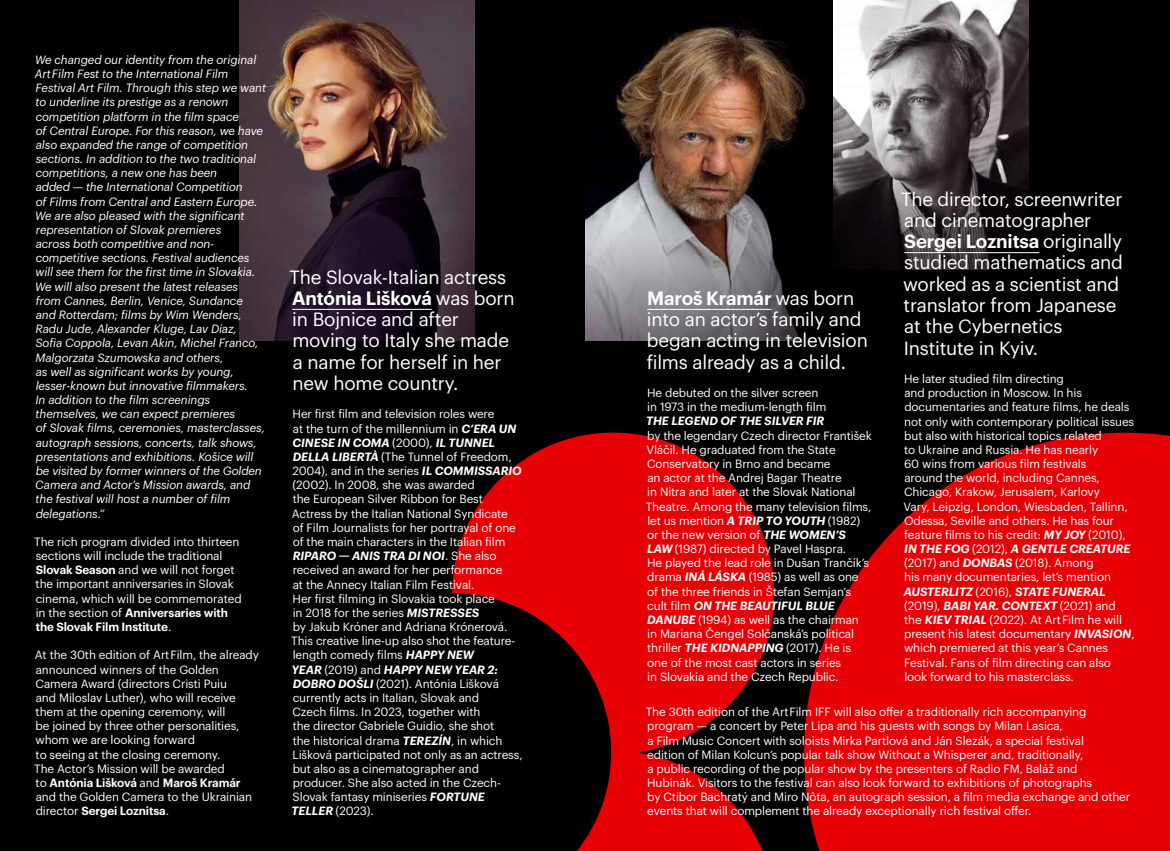
<style>
.page{position:relative;width:1170px;height:851px;background:#fff}
.page>*{position:absolute;margin:0;border:0;box-sizing:border-box;transform-origin:0 0}
.t1{font:18.75px/21.2px "Graphik";letter-spacing:-.01em;color:#fff}
.t2{font:11.75px/14.1px "Graphik";letter-spacing:-.01em;color:#fff}
.t3{font:italic 11.75px/14.1px "Graphik";letter-spacing:-.01em;color:#fff}
.t4{font:italic 600 11.75px "Graphik";letter-spacing:-.005em;color:#fff}
.s1{font-weight:600}
.s2{font-weight:600;font-style:italic}
</style>
<div class="page">
<div style="left:585px;top:0;width:584px;height:850px;background:#000"></div>
<svg style="left:804px;top:432px;width:365px;height:418px;background:#c30004"></svg>
<svg style="left:585px;top:340px;width:190px;height:510px"></svg>
<img style="left:833px;top:0;width:195px;height:269px">
<img style="left:585px;top:18px;width:221px;height:322px">
<hr style="left:647px;top:309px;width:124px;height:1px;background:#fff">
<hr style="left:904px;top:252px;width:135px;height:1px;background:#fff">
<div style="left:0;top:0;width:585px;height:850px;background:#000"></div>
<svg style="left:451px;top:285px;width:134px;height:565px"></svg>
<img style="left:239px;top:0;width:235px;height:340px">
<hr style="left:292px;top:309px;width:140px;height:1px;background:#fff">
<p class="t3" style="left:35px;top:51px;width:232px">We changed our identity from the original Art Film Fest to the International Film Festival Art Film. Through this step we want to underline its prestige as a renown competition platform in the film space<br>of Central Europe. For this reason, we have also expanded the range of competition sections. In addition to the two traditional competitions, a new one has been<br>added — the International Competition<br>of Films from Central and Eastern Europe.<br>We are also pleased with the significant representation of Slovak premieres<br>across both competitive and non&shy;competitive sections. Festival audiences will see them for the first time in Slovakia.<br>We will also present the latest releases from Cannes, Berlin, Venice, Sundance<br>and Rotterdam; films by Wim Wenders, Radu Jude, Alexander Kluge, Lav Diaz, Sofia Coppola, Levan Akin, Michel Franco, Malgorzata Szumowska and others,<br>as well as significant works by young, lesser-known but innovative filmmakers.<br>In addition to the film screenings themselves, we can expect premieres<br>of Slovak films, ceremonies, masterclasses, autograph sessions, concerts, talk shows, presentations and exhibitions. Košice will be visited by former winners of the Golden Camera and Actor’s Mission awards, and the festival will host a number of film delegations.”</p>
<p class="t2" style="left:34px;top:533px;width:209px">The rich program divided into thirteen sections will include the traditional <span class="s1">Slovak Season</span> and we will not forget the important anniversaries in Slovak cinema, which will be commemorated in the section of <span class="s1">Anniversaries with the Slovak Film Institute</span>.</p>
<p class="t2" style="left:34px;top:647px;width:226px">At the 30th edition of Art Film, the already announced winners of the Golden Camera Award (directors Cristi Puiu<br>and Miloslav Luther), who will receive them at the opening ceremony, will<br>be joined by three other personalities, whom we are looking forward<br>to seeing at the closing ceremony.<br>The Actor’s Mission will be awarded<br>to <span class="s1">Antónia Lišková</span> and <span class="s1">Maroš Kramár </span>and the Golden Camera to the Ukrainian director <span class="s1">Sergei Loznitsa</span>.</p>
<h1 class="t1" style="left:289px;top:264px;width:227px">The Slovak-Italian actress<br><span class="s1">Antónia Lišková</span> was born in Bojnice and after moving to Italy she made a name for herself in her new home country.</h1>
<p class="t2" style="left:291px;top:406px;width:233px">Her first film and television roles were<br>at the turn of the millennium in <span class="s2">C’ERA UN CINESE IN COMA</span> (2000), <span class="s2">IL TUNNEL DELLA LIBERTÀ</span> (The Tunnel of Freedom, 2004), and in the series <span class="s2">IL COMMISSARIO </span>(2002). In 2008, she was awarded<br>the European Silver Ribbon for Best Actress by the Italian National Syndicate<br>of Film Journalists for her portrayal of one of the main characters in the Italian film <span class="s2">RIPARO — ANIS TRA DI NOI</span>. She also received an award for her performance<br>at the Annecy Italian Film Festival.<br>Her first filming in Slovakia took place<br>in 2018 for the series <span class="s2">MISTRESSES<br></span>by Jakub Króner and Adriana Krónerová.<br>This creative line-up also shot the feature&shy;length comedy films <span class="s2">HAPPY NEW<br>YEAR</span> (2019) and <span class="s2">HAPPY NEW YEAR 2:<br>DOBRO DOŠLI</span> (2021). Antónia Lišková currently acts in Italian, Slovak and<br>Czech films. In 2023, together with<br>the director Gabriele Guidio, she shot<br>the historical drama <span class="s2">TEREZÍN</span>, in which Lišková participated not only as an actress, but also as a cinematographer and producer. She also acted in the Czech-Slovak fantasy miniseries <span class="s2">FORTUNE TELLER</span> (2023).</p>
<h1 class="t1" style="left:900px;top:187px;width:223px">The director, screenwriter and cinematographer<br><span class="s1">Sergei Loznitsa</span> originally studied mathematics and worked as a scientist and translator from Japanese at the Cybernetics<br>Institute in Kyiv.</h1>
<p class="t2" style="left:903px;top:370px;width:233px">He later studied film directing<br>and production in Moscow. In his documentaries and feature films, he deals not only with contemporary political issues but also with historical topics related<br>to Ukraine and Russia. He has nearly<br>60 wins from various film festivals<br>around the world, including Cannes, Chicago, Krakow, Jerusalem, Karlovy<br>Vary, Leipzig, London, Wiesbaden, Tallinn, Odessa, Seville and others. He has four feature films to his credit: <span class="s2">MY JOY</span> (2010), <span class="s2">IN THE FOG</span> (2012), <span class="s2">A GENTLE CREATURE </span>(2017) and <span class="s2">DONBAS</span> (2018). Among<br>his many documentaries, let’s mention <span class="s2">AUSTERLITZ</span> (2016), <span class="s2">STATE FUNERAL </span>(2019), <span class="s2">BABI YAR. CONTEXT</span> (2021) and the <span class="s2">KIEV TRIAL</span> (2022). At Art Film he will present his latest documentary <span class="s2">INVASION</span>, which premiered at this year’s Cannes Festival. Fans of film directing can also look forward to his masterclass.</p>
<p class="t2" style="left:645px;top:703px;width:486px">The 30th edition of the Art Film IFF will also offer a traditionally rich accompanying program — a concert by Peter Lipa and his guests with songs by Milan Lasica,<br>a Film Music Concert with soloists Mirka Partlová and Ján Slezák, a special festival<br>edition of Milan Kolcun’s popular talk show Without a Whisperer and, traditionally,<br>a public recording of the popular show by the presenters of Radio FM, Baláž and<br>Hubinák. Visitors to the festival can also look forward to exhibitions of photographs<br>by Ctibor Bachratý and Miro Nôta, an autograph session, a film media exchange and other events that will complement the already exceptionally rich festival offer.</p>
<h1 class="t1" style="left:646px;top:286px;width:223px"><span class="s1">Maroš Kramár</span> was born into an actor’s family and began acting in television films already as a child.</h1>
<p class="t2" style="left:647px;top:385px;width:181px">He debuted on the silver screen in 1973 in the medium-length film</p>
<p class="t4" style="left:646px;top:412px;width:180px">THE LEGEND OF THE SILVER FIR</p>
<p class="t2" style="left:645px;top:427px;width:227px">by the legendary Czech director František Vláčil. He graduated from the State Conservatory in Brno and became<br>an actor at the Andrej Bagar Theatre<br>in Nitra and later at the Slovak National Theatre. Among the many television films, let us mention <span class="s2">A TRIP TO YOUTH</span> (1982) or the new version of <span class="s2">THE WOMEN’S LAW</span> (1987) directed by Pavel Haspra.<br>He played the lead role in Dušan Trančík’s drama <span class="s2">INÁ LÁSKA</span> (1985) as well as one<br>of the three friends in Štefan Semjan’s cult film <span class="s2">ON THE BEAUTIFUL BLUE DANUBE</span> (1994) as well as the chairman<br>in Mariana Čengel Solčanská’s political thriller <span class="s2">THE KIDNAPPING</span> (2017). He is one of the most cast actors in series<br>in Slovakia and the Czech Republic.</p>
</div>
